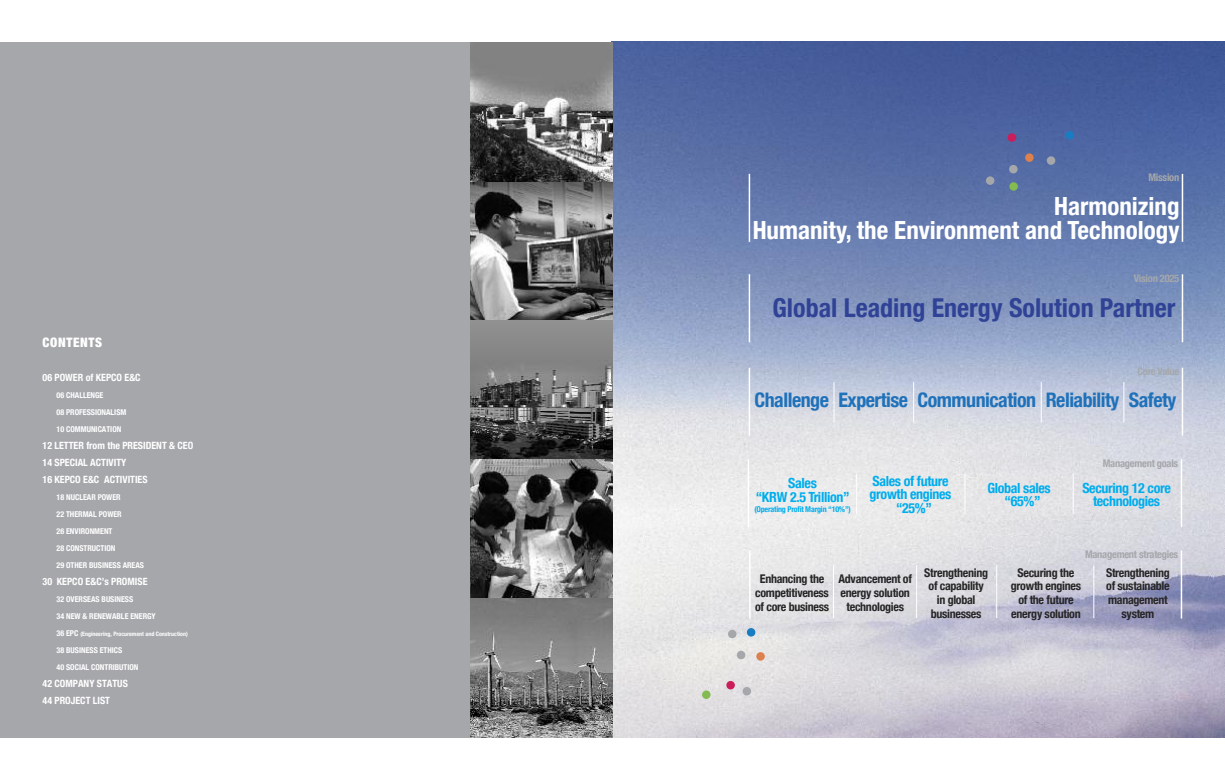
<style>
.page{position:relative;width:1225px;height:780px;background:#fff}
.page>*{position:absolute;margin:0;border:0;box-sizing:border-box;transform-origin:0 0}
.t1{font:700 condensed 26px "Helvetica Neue";color:#304296}
.t2{font:700 condensed 25px/24px "Helvetica Neue";color:#fff;text-align:right}
.t3{font:700 condensed 20px "Helvetica Neue";letter-spacing:-.025em;color:#1f71b9}
.t4{font:700 condensed 14px/13.7px "Helvetica Neue";letter-spacing:-.025em;color:#00aded;text-align:center}
.t5{font:900 condensed 13px "Helvetica Neue";letter-spacing:.05em;color:#fff}
.t6{font:700 condensed 12px/13.7px "Helvetica Neue";letter-spacing:-.025em;color:#272627;text-align:center}
.t7{font:700 condensed 10.5px "Helvetica Neue";letter-spacing:-.025em;color:#a5a7ab}
.t8{font:700 condensed 10px/17px "Helvetica Neue";color:#fff}
.t9{font:700 condensed 8px/17px "Helvetica Neue";color:#fff}
.t10{font:700 condensed 8px "Helvetica Neue";letter-spacing:-.025em;color:#00aded}
.t11{font:700 condensed 6px "Helvetica Neue";color:#fff}
.s1{font-size:8px}
</style>
<div class="page">
<img style="left:612px;top:42px;width:613px;height:695px">
<div style="left:0;top:42px;width:612px;height:695px;background:#a5a7ab"></div>
<svg style="left:471px;top:42px;width:141px;height:140px;background:#737373"></svg>
<svg style="left:471px;top:182px;width:141px;height:138px;background:#737373"></svg>
<svg style="left:471px;top:320px;width:141px;height:139px;background:#676767"></svg>
<svg style="left:471px;top:459px;width:141px;height:139px;background:#666"></svg>
<svg style="left:471px;top:598px;width:141px;height:139px;background:#7b7b7b"></svg>
<div style="left:1009px;top:182px;width:9px;height:9px;background:#83bb51;border-radius:50%"></div>
<div style="left:1046px;top:156px;width:9px;height:9px;background:#a5a7ab;border-radius:50%"></div>
<div style="left:1009px;top:165px;width:8px;height:8px;background:#a5a7ab;border-radius:50%"></div>
<div style="left:986px;top:176px;width:8px;height:9px;background:#a5a7ab;border-radius:50%"></div>
<div style="left:1025px;top:153px;width:8px;height:9px;background:#dc814e;border-radius:50%"></div>
<div style="left:1065px;top:131px;width:9px;height:8px;background:#187dc3;border-radius:50%"></div>
<div style="left:1007px;top:133px;width:9px;height:9px;background:#cc1d5b;border-radius:50%"></div>
<div style="left:702px;top:690px;width:8px;height:9px;background:#83bb51;border-radius:50%"></div>
<div style="left:728px;top:629px;width:8px;height:9px;background:#a5a7ab;border-radius:50%"></div>
<div style="left:737px;top:650px;width:8px;height:9px;background:#a5a7ab;border-radius:50%"></div>
<div style="left:742px;top:687px;width:9px;height:8px;background:#a5a7ab;border-radius:50%"></div>
<div style="left:756px;top:652px;width:9px;height:8px;background:#dc814e;border-radius:50%"></div>
<div style="left:747px;top:628px;width:8px;height:8px;background:#187dc3;border-radius:50%"></div>
<div style="left:726px;top:681px;width:9px;height:8px;background:#cc1d5b;border-radius:50%"></div>
<hr style="left:1181px;top:174px;width:2px;height:68px;background:#fff">
<hr style="left:748px;top:174px;width:2px;height:68px;background:#fff">
<hr style="left:1181px;top:274px;width:2px;height:68px;background:#fff">
<hr style="left:748px;top:274px;width:2px;height:68px;background:#fff">
<hr style="left:1181px;top:367px;width:2px;height:68px;background:#fff">
<hr style="left:748px;top:367px;width:2px;height:68px;background:#fff">
<hr style="left:1180px;top:550px;width:2px;height:68px;background:#fff">
<hr style="left:833px;top:382px;width:1px;height:40px;background:#fff">
<hr style="left:913px;top:382px;width:1px;height:40px;background:#fff">
<hr style="left:1041px;top:382px;width:1px;height:40px;background:#fff">
<hr style="left:1123px;top:382px;width:1px;height:40px;background:#fff">
<hr style="left:1180px;top:459px;width:2px;height:68px;background:#fff">
<hr style="left:747px;top:459px;width:2px;height:68px;background:#fff">
<hr style="left:856px;top:473px;width:1px;height:41px;background:#fff">
<hr style="left:964px;top:473px;width:1px;height:41px;background:#fff">
<hr style="left:1073px;top:473px;width:1px;height:41px;background:#fff">
<hr style="left:749px;top:550px;width:1px;height:68px;background:#fff">
<hr style="left:916px;top:565px;width:1px;height:53px;background:#fff">
<hr style="left:996px;top:565px;width:1px;height:53px;background:#fff">
<hr style="left:1093px;top:565px;width:1px;height:53px;background:#fff">
<hr style="left:833px;top:565px;width:1px;height:53px;background:#fff">
<p class="t5" style="left:43px;top:334px;width:61px">CONTENTS</p>
<p class="t8" style="left:43px;top:368px;width:100px">06 POWER of KEPCO E&amp;C</p>
<p class="t9" style="left:57px;top:386px;width:71px">06 CHALLENGE<br>08 PROFESSIONALISM<br>10 COMMUNICATION</p>
<p class="t8" style="left:43px;top:436px;width:152px">12 LETTER from the PRESIDENT &amp; CEO<br>14 SPECIAL ACTIVITY<br>16 KEPCO E&amp;C ACTIVITIES</p>
<p class="t9" style="left:57px;top:488px;width:89px">18 NUCLEAR POWER<br>22 THERMAL POWER<br>26 ENVIRONMENT<br>28 CONSTRUCTION<br>29 OTHER BUSINESS AREAS</p>
<p class="t8" style="left:43px;top:572px;width:106px">30 KEPCO E&amp;C’s PROMISE</p>
<p class="t9" style="left:57px;top:590px;width:101px">32 OVERSEAS BUSINESS<br>34 NEW &amp; RENEWABLE ENERGY</p>
<p class="t11" style="left:57px;top:630px;width:133px"><span class="s1">36 EPC</span> (Engineering, Procurement and Construction)</p>
<p class="t9" style="left:57px;top:641px;width:84px">38 BUSINESS ETHICS<br>40 SOCIAL CONTRIBUTION</p>
<p class="t8" style="left:43px;top:674px;width:87px">42 COMPANY STATUS<br>44 PROJECT LIST</p>
<p class="t7" style="left:1148px;top:171px;width:32px">Mission</p>
<h2 class="t2" style="left:752px;top:194px;width:428px">Harmonizing<br>Humanity, the Environment and Technology</h2>
<p class="t7" style="left:1133px;top:272px;width:47px">Vision 2025</p>
<h1 class="t1" style="left:772px;top:292px;width:404px">Global Leading Energy Solution Partner</h1>
<p class="t7" style="left:1137px;top:365px;width:43px">Core Value</p>
<h3 class="t3" style="left:754px;top:388px;width:423px">Challenge Expertise Communication Reliability Safety</h3>
<p class="t4" style="left:756px;top:476px;width:95px">Sales<br>“KRW 2.5 Trillion”</p>
<p class="t10" style="left:754px;top:504px;width:98px">(Operating Profit Margin “10%”)</p>
<p class="t7" style="left:1102px;top:456px;width:77px">Management goals</p>
<p class="t4" style="left:869px;top:473px;width:83px">Sales of future growth engines “25%”</p>
<p class="t4" style="left:987px;top:480px;width:65px">Global sales “65%”</p>
<p class="t4" style="left:1082px;top:480px;width:90px">Securing 12 core technologies</p>
<p class="t7" style="left:1085px;top:548px;width:95px">Management strategies</p>
<p class="t6" style="left:755px;top:572px;width:75px">Enhancing the competitiveness of core business</p>
<p class="t6" style="left:838px;top:572px;width:75px">Advancement of energy solution technologies</p>
<p class="t6" style="left:924px;top:565px;width:65px">Strengthening of capability in global businesses</p>
<p class="t6" style="left:1011px;top:565px;width:72px">Securing the growth engines of the future energy solution</p>
<p class="t6" style="left:1106px;top:565px;width:65px">Strengthening of sustainable management system</p>
</div>
